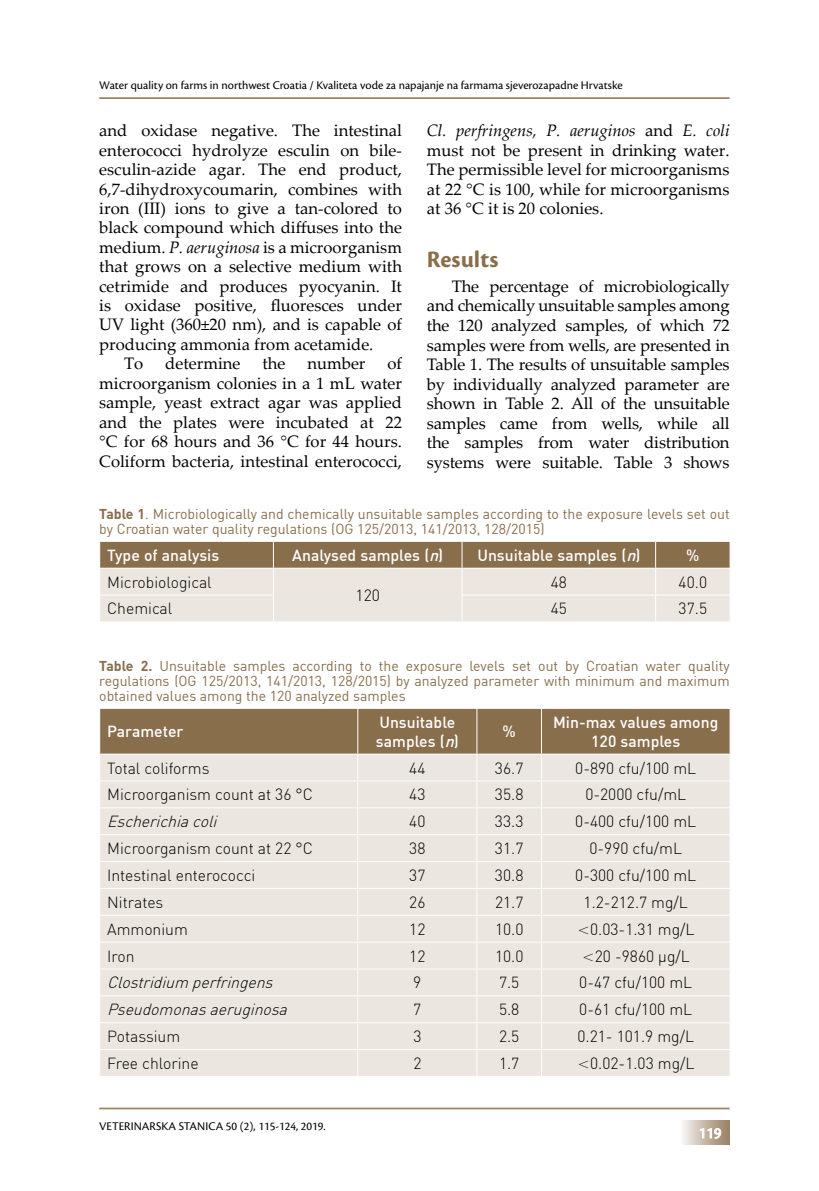
<style>
.page{position:relative;width:819px;height:1191px;background:#fff}
.page>*{position:absolute;margin:0;border:0;box-sizing:border-box;transform-origin:0 0}
.t1{font:700 24.5px "Cronos Pro";letter-spacing:.005em;color:#896e4c}
.t2{font:16.62px/19.6px "Palatino Linotype";color:#000;text-align:justify}
.t3{font:15.75px "DIN Lt";color:#000}
.t4{font:700 15.75px/18.9px "DINLT";color:#fff}
.t5{font:italic 15.75px "DIN Lt";color:#000}
.t6{font:15.75px "Cronos Pro";color:#fff}
.t7{font:14px/14.9px "DIN";color:#896e4c}
.t8{font:12.25px "Cronos Pro";color:#000}
.s1{font-style:italic}
.s2{font-weight:700}
</style>
<div class="page">
<hr style="left:99px;top:1107px;width:630px;height:2px;background:#9c8366">
<hr style="left:99px;top:97px;width:630px;height:2px;background:#9c8366">
<div style="left:680px;top:1120px;width:49px;height:25px;background:linear-gradient(to right,#faf9f8,#977d5f)"></div>
<svg style="left:699px;top:1127px;width:22px;height:12px"></svg>
<svg style="left:99px;top:541px;width:631px;height:81px;background:#ccc0b2"></svg>
<hr style="left:462px;top:621px;width:193px;height:1px;background:#fff">
<hr style="left:655px;top:621px;width:75px;height:1px;background:#fff">
<svg style="left:99px;top:708px;width:631px;height:368px;background:#dfd8cf"></svg>
<p class="t8" style="left:99px;top:78px;width:525px">Water quality on farms in northwest Croatia / Kvaliteta vode za napajanje na farmama sjeverozapadne Hrvatske</p>
<p class="t2" style="left:427px;top:120px;width:304px"><span class="s1">Cl. perfringens, P. aeruginos</span> and <span class="s1">E. coli </span>must not be present in drinking water.<br>The permissible level for microorganisms at 22 °C is 100, while for microorganisms at 36 °C it is 20 colonies.</p>
<h1 class="t1" style="left:427px;top:246px;width:73px">Results</h1>
<p class="t2" style="left:427px;top:276px;width:304px;text-indent:25px">The percentage of microbiologically and chemically unsuitable samples among the 120 analyzed samples, of which 72 samples were from wells, are presented in Table 1. The results of unsuitable samples by individually analyzed parameter are shown in Table 2. All of the unsuitable samples came from wells, while all the samples from water distribution systems were suitable. Table 3 shows</p>
<p class="t7" style="left:99px;top:506px;width:632px"><span class="s2">Table 1</span>. Microbiologically and chemically unsuitable samples according to the exposure levels set out by Croatian water quality regulations (OG 125/2013, 141/2013, 128/2015)</p>
<p class="t4" style="left:107px;top:545px;width:114px">Type of analysis</p>
<p class="t4" style="left:292px;top:545px;width:153px">Analysed samples (<span class="s1">n</span>)</p>
<p class="t4" style="left:477px;top:545px;width:165px">Unsuitable samples (<span class="s1">n</span>)</p>
<p class="t4" style="left:686px;top:545px;width:15px">%</p>
<p class="t3" style="left:107px;top:571px;width:106px">Microbiological</p>
<p class="t3" style="left:355px;top:585px;width:26px">120</p>
<p class="t2" style="left:99px;top:120px;width:304px">and oxidase negative. The intestinal</p>
<p class="t2" style="left:99px;top:140px;width:304px">enterococci hydrolyze esculin on bile-</p>
<p class="t2" style="left:99px;top:159px;width:304px">esculin-azide agar. The end product,</p>
<p class="t2" style="left:99px;top:178px;width:304px">6,7-dihydroxycoumarin, combines with</p>
<p class="t2" style="left:99px;top:198px;width:304px">iron (III) ions to give a tan-colored to</p>
<p class="t2" style="left:99px;top:217px;width:304px">black compound which diffuses into the</p>
<p class="t2" style="left:99px;top:237px;width:304px">medium. <span class="s1">P. aeruginosa</span> is a microorganism</p>
<p class="t2" style="left:99px;top:256px;width:304px">that grows on a selective medium with</p>
<p class="t2" style="left:99px;top:275px;width:304px">cetrimide and produces pyocyanin. It</p>
<p class="t2" style="left:99px;top:295px;width:304px">is oxidase positive, fluoresces under</p>
<p class="t2" style="left:99px;top:314px;width:304px">UV light (360±20 nm), and is capable of</p>
<p class="t2" style="left:99px;top:334px;width:276px">producing ammonia from acetamide.</p>
<p class="t2" style="left:124px;top:353px;width:21px">To</p>
<p class="t2" style="left:165px;top:353px;width:77px">determine</p>
<p class="t2" style="left:262px;top:353px;width:25px">the</p>
<p class="t2" style="left:307px;top:353px;width:60px">number</p>
<p class="t2" style="left:99px;top:353px;width:304px;text-indent:288px">of microorganism colonies in a 1 mL water sample, yeast extract agar was applied and the plates were incubated at 22 °C for 68 hours and 36 °C for 44 hours.<br>Coliform bacteria, intestinal enterococci,</p>
<p class="t3" style="left:550px;top:571px;width:18px">48</p>
<p class="t3" style="left:678px;top:571px;width:30px">40.0</p>
<p class="t3" style="left:107px;top:598px;width:67px">Chemical</p>
<p class="t3" style="left:550px;top:598px;width:18px">45</p>
<p class="t3" style="left:678px;top:598px;width:30px">37.5</p>
<p class="t7" style="left:99px;top:658px;width:632px;text-align:justify"><span class="s2">Table 2.</span> Unsuitable samples according to the exposure levels set out by Croatian water quality regulations (OG 125/2013, 141/2013, 128/2015) by analyzed parameter with minimum and maximum obtained values among the 120 analyzed samples</p>
<p class="t4" style="left:107px;top:721px;width:78px">Parameter</p>
<p class="t4" style="left:376px;top:712px;width:84px">Unsuitable samples (<span class="s1">n</span>)</p>
<p class="t4" style="left:502px;top:721px;width:15px">%</p>
<p class="t4" style="left:553px;top:712px;width:167px;text-align:center">Min-max values among<br>120 samples</p>
<p class="t3" style="left:107px;top:757px;width:104px">Total coliforms</p>
<p class="t3" style="left:409px;top:757px;width:18px">44</p>
<p class="t3" style="left:495px;top:757px;width:30px">36.7</p>
<p class="t3" style="left:575px;top:757px;width:122px">0-890 cfu/100 mL</p>
<p class="t3" style="left:107px;top:784px;width:207px">Microorganism count at 36 °C</p>
<p class="t3" style="left:409px;top:784px;width:18px">43</p>
<p class="t3" style="left:495px;top:784px;width:30px">35.8</p>
<p class="t3" style="left:585px;top:784px;width:102px">0-2000 cfu/mL</p>
<p class="t5" style="left:107px;top:811px;width:116px">Escherichiacoli</p>
<p class="t3" style="left:409px;top:811px;width:18px">40</p>
<p class="t3" style="left:495px;top:811px;width:30px">33.3</p>
<p class="t3" style="left:575px;top:811px;width:122px">0-400 cfu/100 mL</p>
<p class="t3" style="left:107px;top:838px;width:207px">Microorganism count at 22 °C</p>
<p class="t3" style="left:409px;top:838px;width:18px">38</p>
<p class="t3" style="left:495px;top:838px;width:30px">31.7</p>
<p class="t3" style="left:589px;top:838px;width:94px">0-990 cfu/mL</p>
<p class="t3" style="left:107px;top:865px;width:150px">Intestinal enterococci</p>
<p class="t3" style="left:409px;top:865px;width:18px">37</p>
<p class="t3" style="left:495px;top:865px;width:30px">30.8</p>
<p class="t3" style="left:575px;top:865px;width:122px">0-300 cfu/100 mL</p>
<p class="t3" style="left:107px;top:891px;width:58px">Nitrates</p>
<p class="t3" style="left:409px;top:891px;width:18px">26</p>
<p class="t3" style="left:495px;top:891px;width:30px">21.7</p>
<p class="t3" style="left:583px;top:891px;width:106px">1.2-212.7 mg/L</p>
<p class="t3" style="left:107px;top:918px;width:82px">Ammonium</p>
<p class="t3" style="left:409px;top:918px;width:18px">12</p>
<p class="t3" style="left:495px;top:918px;width:30px">10.0</p>
<p class="t3" style="left:577px;top:918px;width:119px">&lt;0.03-1.31 mg/L</p>
<p class="t3" style="left:107px;top:945px;width:29px">Iron</p>
<p class="t3" style="left:409px;top:945px;width:18px">12</p>
<p class="t3" style="left:495px;top:945px;width:30px">10.0</p>
<p class="t3" style="left:581px;top:945px;width:110px">&lt;20 -9860 µg/L</p>
<p class="t5" style="left:107px;top:972px;width:172px">Clostridium perfringens</p>
<p class="t3" style="left:413px;top:972px;width:10px">9</p>
<p class="t3" style="left:499px;top:972px;width:22px">7.5</p>
<p class="t3" style="left:579px;top:972px;width:114px">0-47 cfu/100 mL</p>
<p class="t5" style="left:107px;top:999px;width:186px">Pseudomonasaeruginosa</p>
<p class="t3" style="left:413px;top:999px;width:10px">7</p>
<p class="t3" style="left:499px;top:999px;width:22px">5.8</p>
<p class="t3" style="left:579px;top:999px;width:114px">0-61 cfu/100 mL</p>
<p class="t3" style="left:107px;top:1026px;width:75px">Potassium</p>
<p class="t3" style="left:413px;top:1026px;width:10px">3</p>
<p class="t3" style="left:499px;top:1026px;width:22px">2.5</p>
<p class="t3" style="left:577px;top:1026px;width:118px">0.21- 101.9 mg/L</p>
<p class="t3" style="left:107px;top:1053px;width:93px">Free chlorine</p>
<p class="t3" style="left:413px;top:1053px;width:10px">2</p>
<p class="t3" style="left:499px;top:1053px;width:22px">1.7</p>
<p class="t3" style="left:577px;top:1053px;width:119px">&lt;0.02-1.03 mg/L</p>
<p class="t8" style="left:99px;top:1119px;width:228px">VETERINARSKA STANICA 50 (2), 115-124, 2019.</p>
<p class="t6" style="left:698px;top:1124px;width:24px">119</p>
</div>
